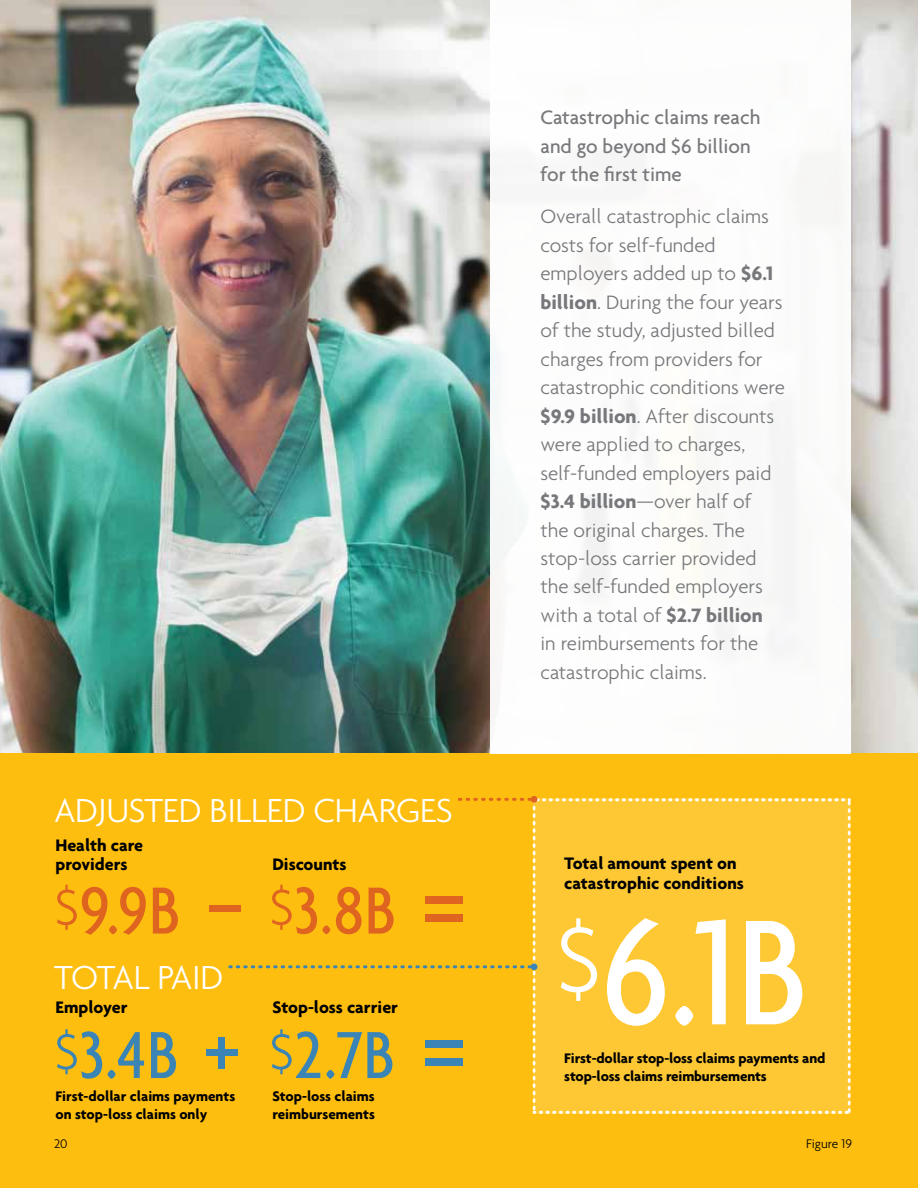
<style>
.page{position:relative;width:918px;height:1188px;background:#fff}
.page>*{position:absolute;margin:0;border:0;box-sizing:border-box;transform-origin:0 0}
.t1{font:500 condensed 162px "Agenda";color:#fff}
.t2{font:500 condensed 72px/144.4px "Agenda";color:#df6420}
.t3{font:500 condensed 72px "Agenda";color:#3a84b6}
.t4{font:300 36px "Agenda";letter-spacing:-.01em;color:#fff}
.t5{font:300 36px "Agenda";letter-spacing:-.04em;color:#fff}
.t6{font:300 21px/28.5px "Agenda";color:#77787b}
.t7{font:500 21px/28.5px "Agenda";color:#77787b}
.t8{font:700 18px/19.5px "Agenda";color:#000}
.t9{font:700 15px/18px "Agenda";letter-spacing:-.01em;color:#000}
.t10{font:300 13.5px "Agenda";color:#000}
.s1{font-weight:300;font-stretch:normal;font-size:54px}
.s2{font-weight:300;font-stretch:normal;font-size:54px;color:#3a84b6}
.s3{color:#3a84b6}
.s4{font-weight:700}
</style>
<div class="page">
<img style="left:0;top:0;width:918px;height:754px">
<div style="left:0;top:754px;width:918px;height:434px;background:#febe10"></div>
<div style="left:490px;top:0;width:360px;height:754px;background:#fff"></div>
<div style="left:533px;top:798px;width:317px;height:316px;background:#fec834"></div>
<svg style="left:459px;top:798px;width:72px;height:3px"></svg>
<div style="left:531px;top:796px;width:6px;height:7px;background:#df6420;border-radius:50%"></div>
<div style="left:209px;top:905px;width:32px;height:7px;background:#df6420"></div>
<div style="left:425px;top:896px;width:38px;height:8px;background:#df6420"></div>
<div style="left:425px;top:914px;width:38px;height:8px;background:#df6420"></div>
<div style="left:206px;top:1049px;width:32px;height:7px;background:#3a84b6"></div>
<div style="left:219px;top:1037px;width:6px;height:31px;background:#3a84b6"></div>
<div style="left:425px;top:1040px;width:38px;height:8px;background:#3a84b6"></div>
<div style="left:425px;top:1058px;width:38px;height:8px;background:#3a84b6"></div>
<svg style="left:230px;top:965px;width:301px;height:3px"></svg>
<div style="left:531px;top:963px;width:6px;height:7px;background:#3a84b6;border-radius:50%"></div>
<h3 class="t4" style="left:54px;top:789px;width:400px">ADJUSTED BILLED CHARGES</h3>
<p class="t8" style="left:56px;top:835px;width:89px">Health care providers</p>
<h2 class="t2" style="left:55px;top:837px;width:127px"><span class="s1">$</span>9.9B <span class="s2">$</span><span class="s3">3.4B</span></h2>
<h3 class="t5" style="left:54px;top:956px;width:171px">TOTAL PAID</h3>
<p class="t8" style="left:56px;top:997px;width:74px">Employer</p>
<p class="t9" style="left:56px;top:1087px;width:181px">First-dollar claims payments on stop-loss claims only</p>
<p class="t10" style="left:54px;top:1136px;width:15px">20</p>
<p class="t8" style="left:272px;top:854px;width:76px">Discounts</p>
<h2 class="t2" style="left:270px;top:837px;width:128px"><span class="s1">$</span>3.8B</h2>
<p class="t8" style="left:272px;top:997px;width:127px">Stop-loss carrier</p>
<h2 class="t3" style="left:270px;top:1013px;width:127px"><span class="s1">$</span>2.7B</h2>
<p class="t9" style="left:272px;top:1087px;width:104px">Stop-loss claims reimbursements</p>
<p class="t7" style="left:540px;top:103px;width:221px">Catastrophic claims reach and go beyond $6 billion for the first time</p>
<p class="t6" style="left:540px;top:202px;width:246px">Overall catastrophic claims costs for self-funded employers added up to <span class="s4">$6.1 billion</span>. During the four years of the study, adjusted billed charges from providers for catastrophic conditions were <span class="s4">$9.9 billion</span>. After discounts were applied to charges, self-funded employers paid <span class="s4">$3.4 billion</span>—over half of<br>the original charges. The stop-loss carrier provided the self-funded employers with a total of <span class="s4">$2.7 billion<br></span>in reimbursements for the catastrophic claims.</p>
<p class="t8" style="left:564px;top:853px;width:181px">Total amount spent on catastrophic conditions</p>
<h1 class="t1" style="left:557px;top:878px;width:252px"><sup>$</sup>6.1B</h1>
<p class="t9" style="left:564px;top:1049px;width:263px">First-dollar stop-loss claims payments and stop-loss claims reimbursements</p>
<p class="t10" style="left:806px;top:1136px;width:48px">Figure 19</p>
</div>
